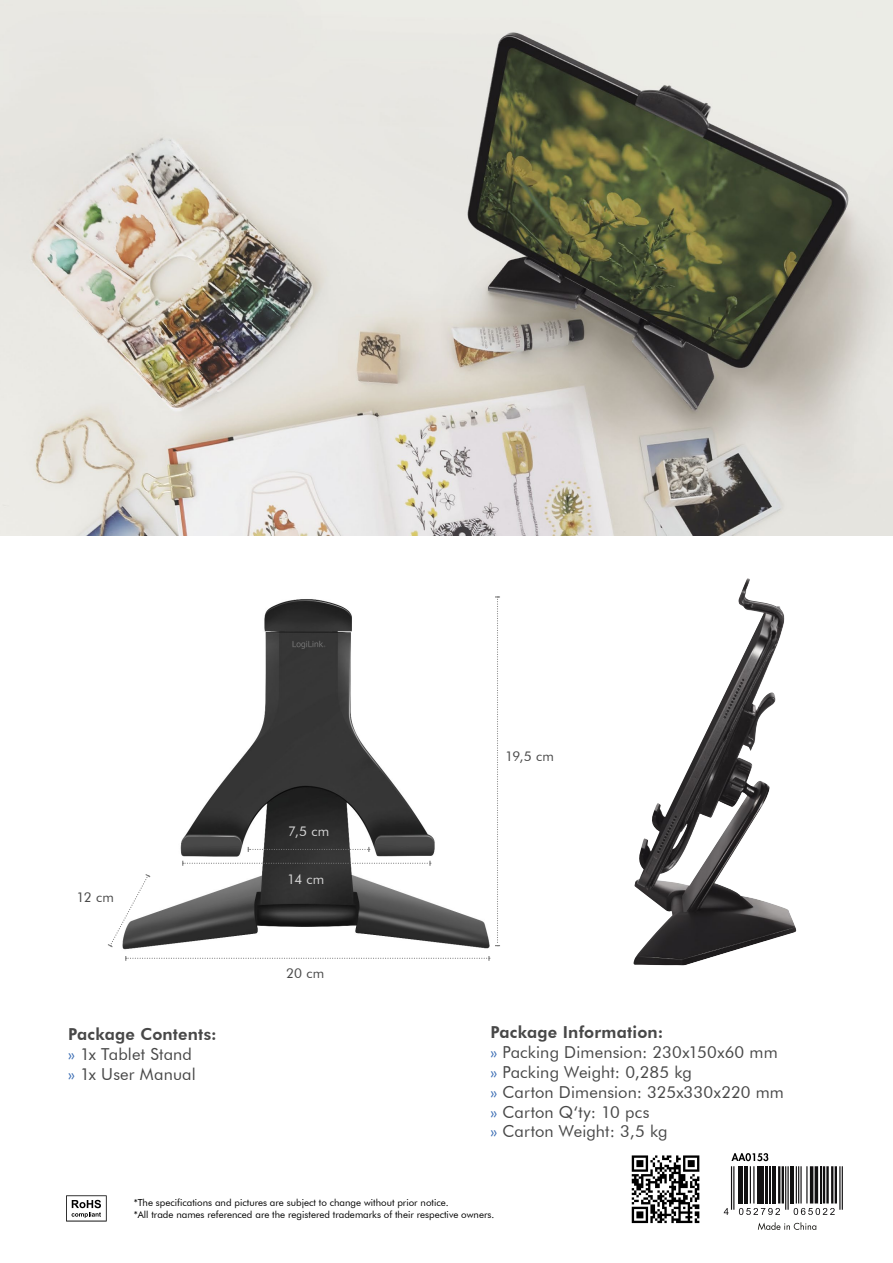
<style>
.page{position:relative;width:893px;height:1263px;background:#fff}
.page>*{position:absolute;margin:0;border:0;box-sizing:border-box;transform-origin:0 0}
.t1{font:16.5px/19.8px "Futura BT";letter-spacing:.01em;color:#484848}
.t2{font:13.5px "Futura BT";letter-spacing:.015em;color:#484848}
.t3{font:13.5px "Futura BT";color:#d6d6d6}
.t4{font:9.75px/11.7px "Futura BT";color:#000}
.s1{font-weight:800}
.s2{color:#3c6eb4}
</style>
<div class="page">
<svg style="left:66px;top:1195px;width:41px;height:26px"></svg>
<svg style="left:758px;top:1222px;width:58px;height:8px"></svg>
<svg style="left:632px;top:1155px;width:67px;height:68px"></svg>
<svg style="left:731px;top:1153px;width:37px;height:8px"></svg>
<svg style="left:724px;top:1208px;width:5px;height:7px"></svg>
<svg style="left:739px;top:1208px;width:41px;height:7px"></svg>
<svg style="left:794px;top:1208px;width:41px;height:7px"></svg>
<hr style="left:733px;top:1166px;width:1px;height:44px;background:#111011">
<hr style="left:731px;top:1166px;width:1px;height:44px;background:#111011">
<hr style="left:738px;top:1166px;width:2px;height:37px;background:#111011">
<hr style="left:741px;top:1166px;width:2px;height:37px;background:#111011">
<hr style="left:744px;top:1166px;width:3px;height:37px;background:#111011">
<hr style="left:753px;top:1166px;width:1px;height:37px;background:#111011">
<hr style="left:750px;top:1166px;width:1px;height:37px;background:#111011">
<hr style="left:757px;top:1166px;width:2px;height:37px;background:#111011">
<hr style="left:760px;top:1166px;width:4px;height:37px;background:#111011">
<hr style="left:765px;top:1166px;width:2px;height:37px;background:#111011">
<hr style="left:770px;top:1166px;width:1px;height:37px;background:#111011">
<hr style="left:772px;top:1166px;width:4px;height:37px;background:#111011">
<hr style="left:782px;top:1166px;width:2px;height:37px;background:#111011">
<hr style="left:778px;top:1166px;width:2px;height:37px;background:#111011">
<hr style="left:787px;top:1166px;width:2px;height:44px;background:#111011">
<hr style="left:785px;top:1166px;width:1px;height:44px;background:#111011">
<hr style="left:790px;top:1166px;width:3px;height:37px;background:#111011">
<hr style="left:806px;top:1166px;width:1px;height:37px;background:#111011">
<hr style="left:800px;top:1166px;width:2px;height:37px;background:#111011">
<hr style="left:798px;top:1166px;width:1px;height:37px;background:#111011">
<hr style="left:796px;top:1166px;width:1px;height:37px;background:#111011">
<hr style="left:815px;top:1166px;width:3px;height:37px;background:#111011">
<hr style="left:810px;top:1166px;width:3px;height:37px;background:#111011">
<hr style="left:820px;top:1166px;width:2px;height:37px;background:#111011">
<hr style="left:835px;top:1166px;width:2px;height:37px;background:#111011">
<hr style="left:831px;top:1166px;width:2px;height:37px;background:#111011">
<hr style="left:826px;top:1166px;width:3px;height:37px;background:#111011">
<hr style="left:823px;top:1166px;width:2px;height:37px;background:#111011">
<hr style="left:842px;top:1166px;width:1px;height:44px;background:#111011">
<hr style="left:839px;top:1166px;width:1px;height:44px;background:#111011">
<img style="left:0;top:0;width:893px;height:536px">
<img style="left:633px;top:578px;width:164px;height:387px">
<svg style="left:125px;top:956px;width:365px;height:5px"></svg>
<img style="left:123px;top:599px;width:367px;height:351px">
<svg style="left:495px;top:596px;width:5px;height:350px"></svg>
<svg style="left:107px;top:873px;width:45px;height:75px"></svg>
<svg style="left:182px;top:861px;width:249px;height:5px"></svg>
<svg style="left:248px;top:847px;width:122px;height:5px"></svg>
<p class="t2" style="left:77px;top:889px;width:39px">12 cm</p>
<p class="t3" style="left:288px;top:823px;width:42px">7,5 cm</p>
<p class="t3" style="left:287px;top:871px;width:39px">14 cm</p>
<p class="t2" style="left:286px;top:965px;width:40px">20 cm</p>
<p class="t2" style="left:505px;top:747px;width:50px">19,5 cm</p>
<p class="t1" style="left:68px;top:1024px;width:150px"><span class="s1">Package Contents: </span><span class="s2">»</span> 1x Tablet Stand<br><span class="s2">»</span> 1x User Manual</p>
<p class="t1" style="left:490px;top:1022px;width:295px"><span class="s1">Package Information:<br></span><span class="s2">»</span> Packing Dimension: 230x150x60 mm <span class="s2">»</span> Packing Weight: 0,285 kg<br><span class="s2">»</span> Carton Dimension: 325x330x220 mm <span class="s2">»</span> Carton Q‘ty: 10 pcs<br><span class="s2">»</span> Carton Weight: 3,5 kg</p>
<p class="t4" style="left:134px;top:1196px;width:362px">*The specifications and pictures are subject to change without prior notice.<br>*All trade names referenced are the registered trademarks of their respective owners.</p>
</div>
